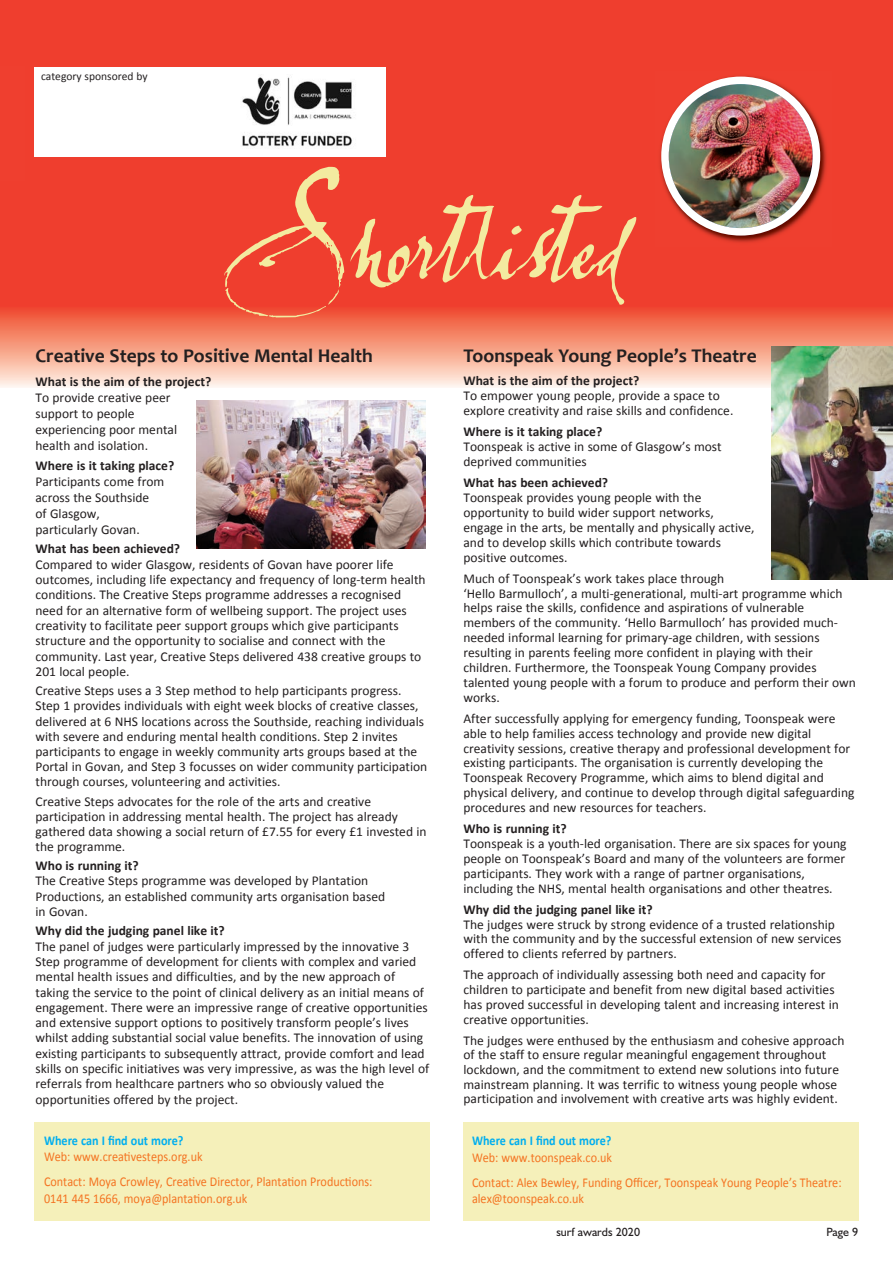
<style>
.page{position:relative;width:893px;height:1263px;background:#fff}
.page>*{position:absolute;margin:0;border:0;box-sizing:border-box;transform-origin:0 0}
.t1{font:136.8px "Lassigue D Mato";letter-spacing:-.06em;color:#f3eba0}
.t2{font:700 19.5px "Candara";color:#231f20}
.t3{font:13.5px/14.9px "Calibri";color:#231f20}
.t4{font:13.5px/25px "Calibri";color:#f47321;scale:.9 1}
.t5{font:700 13.5px "Calibri";color:#231f20}
.t6{font:700 13.5px "Calibri";color:#00aeef;scale:.9 1}
.t7{font:12px "Humanist 521 BT";color:#231f20}
.t8{font:11.55px "Calibri";color:#231f20}
</style>
<div class="page">
<div style="left:0;top:0;width:893px;height:352px;background:#ef3e2e"></div>
<div style="left:0;top:307px;width:893px;height:81px;background:linear-gradient(to bottom,#ef4827,#fff5e6)"></div>
<div style="left:463px;top:1122px;width:396px;height:98px;background:#f5f0ba"></div>
<div style="left:34px;top:1122px;width:395px;height:98px;background:#f5f0ba"></div>
<img style="left:197px;top:400px;width:228px;height:148px">
<img style="left:772px;top:346px;width:121px;height:233px">
<div style="left:34px;top:67px;width:352px;height:89px;background:#fff"></div>
<img style="left:242px;top:75px;width:110px;height:72px">
<img style="left:660px;top:76px;width:167px;height:167px">
<img style="left:661px;top:77px;width:159px;height:159px">
<p class="t8" style="left:41px;top:69px;width:108px">category sponsored by</p>
<h1 class="t1" style="left:230px;top:150px;width:395px">Shortlisted</h1>
<h2 class="t2" style="left:36px;top:344px;width:339px">Creative Steps to Positive Mental Health</h2>
<p class="t5" style="left:36px;top:374px;width:177px">What is the aim of the project?</p>
<p class="t3" style="left:36px;top:389px;width:143px;line-height:15.9px">To provide creative peer support to people experiencing poor mental health and isolation.</p>
<p class="t5" style="left:36px;top:457px;width:140px">Where is it taking place?</p>
<p class="t3" style="left:36px;top:473px;width:130px;line-height:15.9px">Participants come from across the Southside<br>of Glasgow, particularly Govan.</p>
<p class="t5" style="left:36px;top:540px;width:146px">What has been achieved?</p>
<p class="t3" style="left:36px;top:556px;width:392px;line-height:15.3px">Compared to wider Glasgow, residents of Govan have poorer life outcomes, including life expectancy and frequency of long-term health conditions. The Creative Steps programme addresses a recognised need for an alternative form of wellbeing support. The project uses creativity to facilitate peer support groups which give participants structure and the opportunity to socialise and connect with the community. Last year, Creative Steps delivered 438 creative groups to 201 local people.</p>
<p class="t3" style="left:36px;top:682px;width:393px">Creative Steps uses a 3 Step method to help participants progress.<br>Step 1 provides individuals with eight week blocks of creative classes, delivered at 6 NHS locations across the Southside, reaching individuals with severe and enduring mental health conditions. Step 2 invites participants to engage in weekly community arts groups based at the Portal in Govan, and Step 3 focusses on wider community participation through courses, volunteering and activities.</p>
<p class="t3" style="left:36px;top:793px;width:393px">Creative Steps advocates for the role of the arts and creative participation in addressing mental health. The project has already gathered data showing a social return of £7.55 for every £1 invested in the programme.</p>
<p class="t5" style="left:36px;top:857px;width:105px">Who is running it?</p>
<p class="t3" style="left:36px;top:873px;width:351px">The Creative Steps programme was developed by Plantation<br>Productions, an established community arts organisation based in Govan.</p>
<p class="t5" style="left:36px;top:922px;width:191px">Why did the judging panel like it?</p>
<p class="t3" style="left:36px;top:938px;width:395px;line-height:15.3px">The panel of judges were particularly impressed by the innovative 3<br>Step programme of development for clients with complex and varied mental health issues and difficulties, and by the new approach of taking the service to the point of clinical delivery as an initial means of engagement. There were an impressive range of creative opportunities and extensive support options to positively transform people’s lives whilst adding substantial social value benefits. The innovation of using existing participants to subsequently attract, provide comfort and lead skills on specific initiatives was very impressive, as was the high level of referrals from healthcare partners who so obviously valued the opportunities offered by the project.</p>
<p class="t6" style="left:44px;top:1132px;width:157px">Where can I find out more?</p>
<p class="t4" style="left:44px;top:1144px;width:366px">Web: www.creativesteps.org.uk<br>Contact: Moya Crowley, Creative Director, Plantation Productions:</p>
<p class="t4" style="left:44px;top:1185px;width:227px">0141 445 1666, moya@plantation.org.uk</p>
<h2 class="t2" style="left:463px;top:344px;width:295px">Toonspeak Young People’s Theatre</h2>
<p class="t5" style="left:463px;top:373px;width:177px">What is the aim of the project?</p>
<p class="t3" style="left:463px;top:388px;width:271px">To empower young people, provide a space to explore creativity and raise skills and confidence.</p>
<p class="t5" style="left:463px;top:423px;width:140px">Where is it taking place?</p>
<p class="t3" style="left:463px;top:439px;width:260px">Toonspeak is active in some of Glasgow’s most deprived communities</p>
<p class="t5" style="left:463px;top:474px;width:146px">What has been achieved?</p>
<p class="t3" style="left:463px;top:490px;width:292px">Toonspeak provides young people with the opportunity to build wider support networks, engage in the arts, be mentally and physically active, and to develop skills which contribute towards positive outcomes.</p>
<p class="t3" style="left:463px;top:570px;width:394px">Much of Toonspeak’s work takes place through<br>‘Hello Barmulloch’, a multi-generational, multi-art programme which helps raise the skills, confidence and aspirations of vulnerable members of the community. ‘Hello Barmulloch’ has provided much&shy;needed informal learning for primary-age children, with sessions resulting in parents feeling more confident in playing with their children. Furthermore, the Toonspeak Young Company provides talented young people with a forum to produce and perform their own works.</p>
<p class="t3" style="left:463px;top:710px;width:392px">After successfully applying for emergency funding, Toonspeak were able to help families access technology and provide new digital creativity sessions, creative therapy and professional development for existing participants. The organisation is currently developing the Toonspeak Recovery Programme, which aims to blend digital and physical delivery, and continue to develop through digital safeguarding procedures and new resources for teachers.</p>
<p class="t5" style="left:463px;top:820px;width:105px">Who is running it?</p>
<p class="t3" style="left:463px;top:835px;width:384px">Toonspeak is a youth-led organisation. There are six spaces for young people on Toonspeak’s Board and many of the volunteers are former participants. They work with a range of partner organisations, including the NHS, mental health organisations and other theatres.</p>
<p class="t5" style="left:463px;top:901px;width:191px">Why did the judging panel like it?</p>
<p class="t3" style="left:463px;top:916px;width:379px">The judges were struck by strong evidence of a trusted relationship with the community and by the successful extension of new services offered to clients referred by partners.</p>
<p class="t3" style="left:463px;top:967px;width:377px">The approach of individually assessing both need and capacity for children to participate and benefit from new digital based activities has proved successful in developing talent and increasing interest in creative opportunities.</p>
<p class="t3" style="left:463px;top:1032px;width:382px">The judges were enthused by the enthusiasm and cohesive approach of the staff to ensure regular meaningful engagement throughout lockdown, and the commitment to extend new solutions into future mainstream planning. It was terrific to witness young people whose participation and involvement with creative arts was highly evident.</p>
<p class="t6" style="left:472px;top:1132px;width:157px">Where can I find out more?</p>
<p class="t4" style="left:472px;top:1144px;width:412px">Web: www.toonspeak.co.uk<br>Contact: Alex Bewley, Funding Officer, Toonspeak Young People’s Theatre:</p>
<p class="t4" style="left:472px;top:1186px;width:126px">alex@toonspeak.co.uk</p>
<p class="t7" style="left:556px;top:1228px;width:85px">surf awards 2020</p>
<p class="t7" style="left:826px;top:1228px;width:33px">Page 9</p>
</div>
